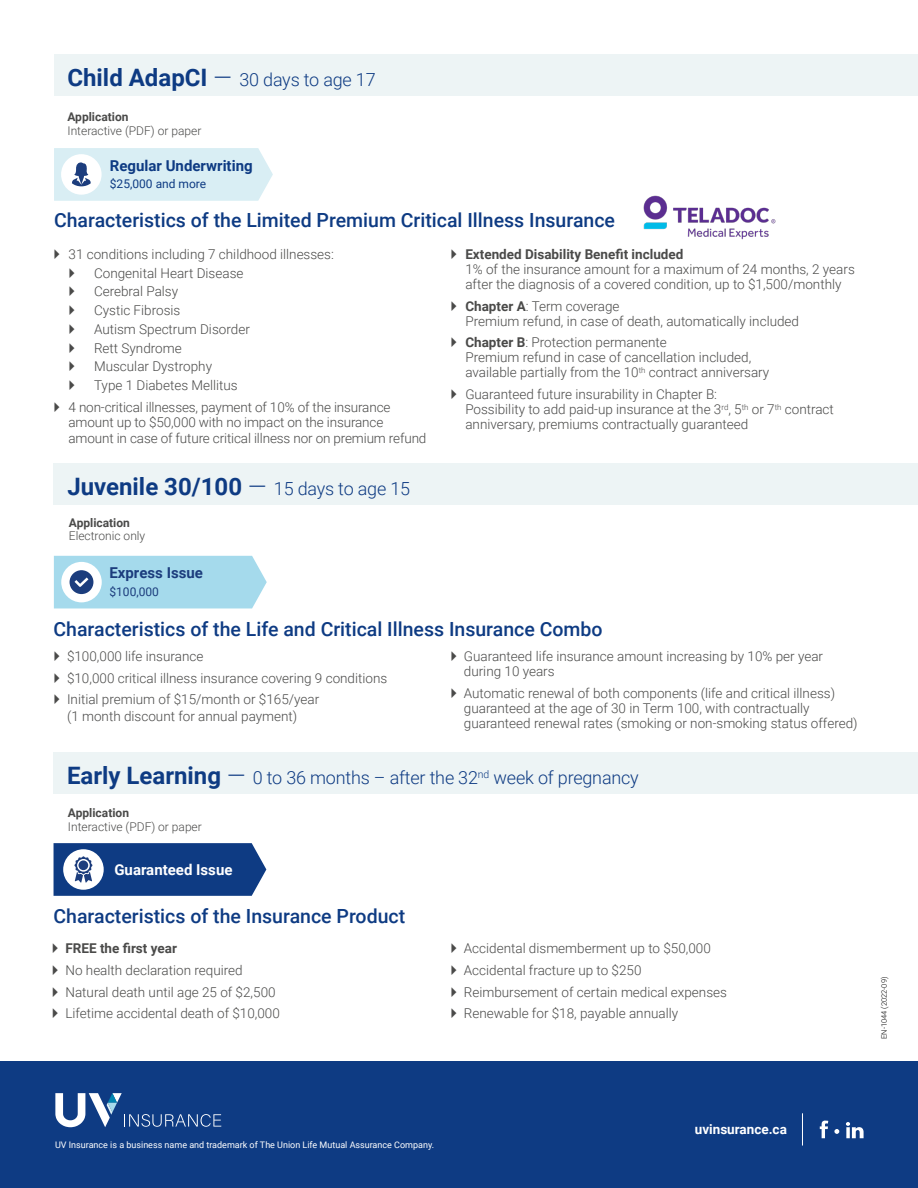
<style>
.page{position:relative;width:918px;height:1188px;background:#fff}
.page>*{position:absolute;margin:0;border:0;box-sizing:border-box;transform-origin:0 0}
.t1{font:700 24px "Roboto";color:#0e3b83}
.t2{font:500 19.5px "Roboto";color:#0e3b83}
.t3{font:300 18px "Roboto";letter-spacing:-.01em;color:#0e3b83}
.t4{font:700 15px "Roboto";color:#0e3b83}
.t5{font:700 15px "Roboto";color:#fff}
.t6{font:700 15px "Roboto";color:#1c3d7d}
.t7{font:300 13.5px/15px "Roboto";color:#4a4a49}
.t8{font:700 13.5px "Roboto";color:#4a4a49}
.t9{font:700 13.5px "Roboto";color:#fff}
.t10{font:300 12px "Roboto";color:#4a4a49}
.t11{font:700 12px "Roboto";color:#4a4a49}
.t12{font:12px "Roboto";color:#0e3b83}
.t13{font:12px "Roboto";color:#1c3d7d}
.t14{font:9px "Roboto";color:#fff}
.t15{font:300 7.5px "Roboto";color:#000}
.s1{font-weight:700;font-size:24px}
.s2{font-size:24px}
.s3{font-weight:300}
.s4{font-weight:300;font-size:18px}
.s5{font-weight:700}
</style>
<div class="page">
<div style="left:54px;top:54px;width:864px;height:42px;background:#edf4f5"></div>
<svg style="left:54px;top:148px;width:219px;height:53px;background:#d9ecf2"></svg>
<img style="left:643px;top:195px;width:133px;height:45px">
<div style="left:0;top:1062px;width:918px;height:126px;background:#0e3b83"></div>
<svg style="left:820px;top:1121px;width:8px;height:17px"></svg>
<svg style="left:846px;top:1122px;width:18px;height:16px"></svg>
<svg style="left:834px;top:1129px;width:5px;height:5px"></svg>
<hr style="left:802px;top:1113px;width:1px;height:33px;background:#fff">
<svg style="left:55px;top:1093px;width:166px;height:34px"></svg>
<div style="left:54px;top:463px;width:864px;height:42px;background:#edf4f5"></div>
<svg style="left:54px;top:556px;width:213px;height:52px;background:#aad8ea"></svg>
<div style="left:54px;top:752px;width:864px;height:42px;background:#edf4f5"></div>
<svg style="left:54px;top:843px;width:212px;height:53px;background:#2c5392"></svg>
<div style="left:79px;top:860px;width:9px;height:10px;background:#1c3d7d;border-radius:50%"></div>
<h3 class="t3" style="left:67px;top:67px;width:310px"><span class="s1">Child AdapCI</span> <span class="s2">—</span> 30 days to age 17</h3>
<p class="t11" style="left:68px;top:109px;width:63px">Application</p>
<p class="t10" style="left:68px;top:122px;width:135px">Interactive (PDF) or paper</p>
<p class="t4" style="left:110px;top:156px;width:144px">Regular Underwriting</p>
<p class="t12" style="left:110px;top:175px;width:98px">$25,000 and more</p>
<h2 class="t2" style="left:54px;top:207px;width:563px">Characteristics of the Limited Premium Critical Illness Insurance</h2>
<p class="t7" style="left:94px;top:244px;width:241px;line-height:18.8px;text-indent:-26px">31 conditions including 7 childhood illnesses:<br>Congenital Heart Disease<br>Cerebral Palsy<br>Cystic Fibrosis<br>Autism Spectrum Disorder<br>Rett Syndrome<br>Muscular Dystrophy<br>Type 1 Diabetes Mellitus</p>
<p class="t7" style="left:69px;top:399px;width:323px">4 non-critical illnesses, payment of 10% of the insurance amount up to $50,000 with no impact on the insurance</p>
<p class="t7" style="left:69px;top:431px;width:359px">amount in case of future critical illness nor on premium refund</p>
<h1 class="t1" style="left:67px;top:470px;width:344px">Juvenile 30/100 <span class="s3">—</span> <span class="s4">15 days to age 15</span></h1>
<p class="t11" style="left:69px;top:514px;width:63px">Application</p>
<p class="t10" style="left:69px;top:528px;width:78px">Electronic only</p>
<p class="t6" style="left:109px;top:562px;width:95px">Express Issue</p>
<p class="t13" style="left:109px;top:583px;width:51px">$100,000</p>
<p class="t8" style="left:465px;top:245px;width:220px">Extended Disability Benefit included</p>
<p class="t7" style="left:465px;top:261px;width:391px">1% of the insurance amount for a maximum of 24 months, 2 years after the diagnosis of a covered condition, up to $1,500/monthly</p>
<p class="t7" style="left:465px;top:298px;width:335px"><span class="s5">Chapter A</span>: Term coverage<br>Premium refund, in case of death, automatically included</p>
<p class="t7" style="left:465px;top:335px;width:306px"><span class="s5">Chapter B</span>: Protection permanente<br>Premium refund in case of cancellation included, available partially from the 10<sup>th</sup> contract anniversary</p>
<p class="t7" style="left:465px;top:386px;width:370px">Guaranteed future insurability in Chapter B:<br>Possibility to add paid-up insurance at the 3<sup>rd</sup>, 5<sup>th</sup> or 7<sup>th</sup> contract anniversary, premiums contractually guaranteed</p>
<h2 class="t2" style="left:54px;top:615px;width:551px">Characteristics of the Life and Critical Illness Insurance Combo</h2>
<p class="t7" style="left:67px;top:645px;width:322px;line-height:21.8px">$100,000 life insurance<br>$10,000 critical illness insurance covering 9 conditions<br>Initial premium of $15/month or $165/year</p>
<p class="t7" style="left:67px;top:708px;width:232px">(1 month discount for annual payment)</p>
<p class="t7" style="left:464px;top:648px;width:361px">Guaranteed life insurance amount increasing by 10% per year during 10 years</p>
<p class="t7" style="left:464px;top:685px;width:395px">Automatic renewal of both components (life and critical illness) guaranteed at the age of 30 in Term 100, with contractually guaranteed renewal rates (smoking or non-smoking status offered)</p>
<h3 class="t3" style="left:67px;top:765px;width:573px"><span class="s1">Early Learning</span> <span class="s2">—</span> 0 to 36 months – after the 32<sup>nd</sup> week of pregnancy</h3>
<p class="t11" style="left:68px;top:805px;width:63px">Application</p>
<p class="t10" style="left:68px;top:818px;width:135px">Interactive (PDF) or paper</p>
<p class="t5" style="left:114px;top:859px;width:120px">Guaranteed Issue</p>
<h2 class="t2" style="left:54px;top:903px;width:353px">Characteristics of the Insurance Product</h2>
<p class="t8" style="left:65px;top:939px;width:113px">FREE the first year</p>
<p class="t7" style="left:65px;top:959px;width:216px;line-height:21.8px">No health declaration required<br>Natural death until age 25 of $2,500<br>Lifetime accidental death of $10,000</p>
<p class="t7" style="left:464px;top:937px;width:265px;line-height:21.8px">Accidental dismemberment up to $50,000<br>Accidental fracture up to $250<br>Reimbursement of certain medical expenses Renewable for $18, payable annually</p>
<p class="t15" style="left:879px;top:1039px;width:64px;rotate:-90deg">EN-1044 (2022-09)</p>
<p class="t14" style="left:55px;top:1138px;width:381px">UV Insurance is a business name and trademark of The Union Life Mutual Assurance Company.</p>
<p class="t9" style="left:695px;top:1120px;width:94px">uvinsurance.ca</p>
</div>
